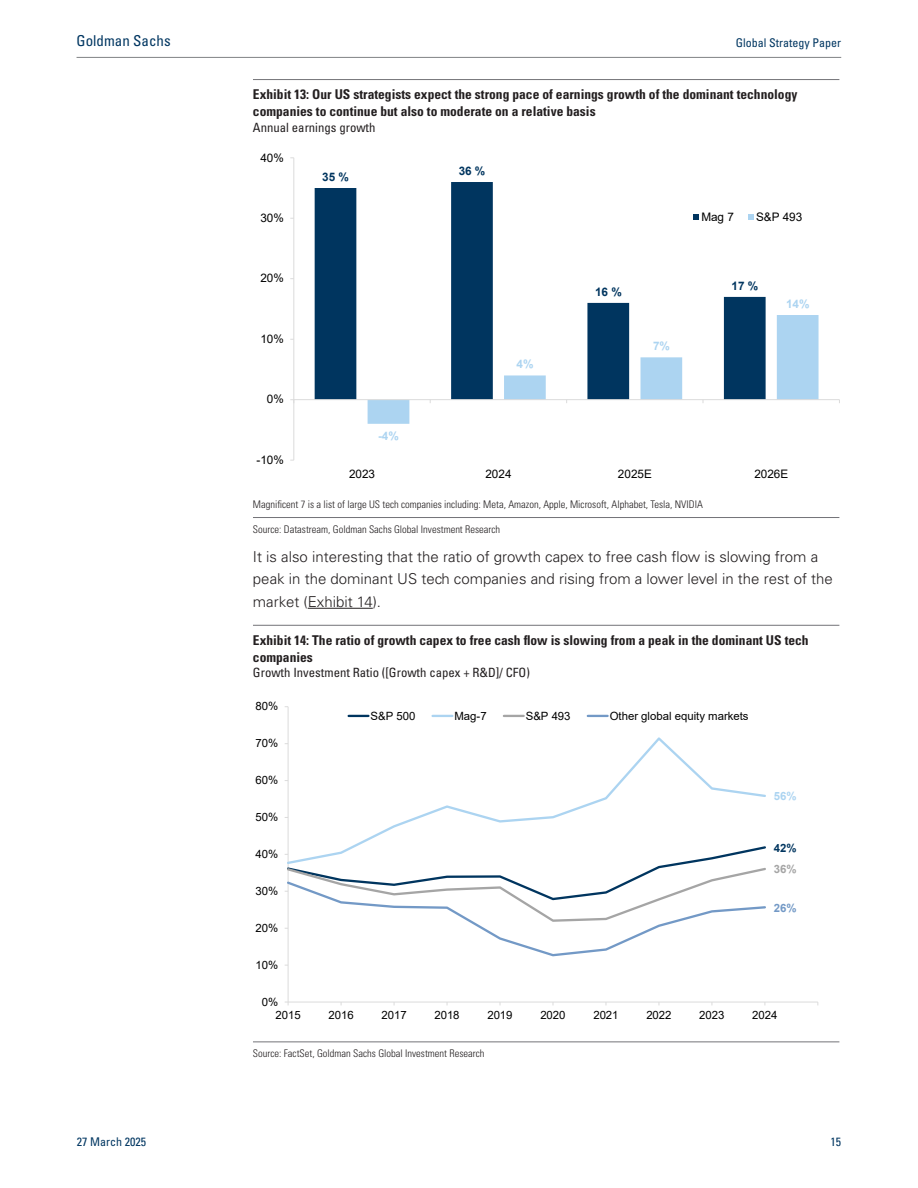
<style>
.page{position:relative;width:918px;height:1188px;background:#fff}
.page>*{position:absolute;margin:0;border:0;box-sizing:border-box;transform-origin:0 0}
.t1{font:300 15px/22.5px "Univers LT Std";color:#231f20}
.t2{font:condensed 15px "Univers LT Std";color:#003661}
.t3{font:700 condensed 13.5px/16.5px "Univers LT Std";color:#231f20}
.t4{font:condensed 12.75px "Univers LT Std";color:#231f20}
.t5{font:condensed 12px "Univers LT Std";color:#003661}
.t6{font:11.7px "Arial";color:#000}
.t7{font:700 11.7px "Arial";letter-spacing:-.005em;color:#00355f}
.t8{font:700 11.7px "Arial";color:#acd4f1}
.t9{font:11.4px "Arial";color:#000}
.t10{font:700 11.4px/21.6px "Arial";color:#00355f}
.t11{font:700 11.4px "Arial";color:#acd4f1}
.t12{font:700 11.4px "Arial";color:#7399c6}
.t13{font:300 condensed 10.5px "Univers LT Std";color:#231f20}
.s1{color:#a5a5a5}
</style>
<div class="page">
<hr style="left:308px;top:608px;width:65px;height:1px;background:#231f20">
<hr style="left:253px;top:79px;width:586px;height:1px;background:#737378">
<svg style="left:315px;top:182px;width:451px;height:217px"></svg>
<svg style="left:368px;top:315px;width:451px;height:109px"></svg>
<hr style="left:293px;top:158px;width:1px;height:302px;background:#dbdbdb">
<hr style="left:294px;top:399px;width:545px;height:1px;background:#dbdbdb">
<svg style="left:693px;top:214px;width:6px;height:6px"></svg>
<svg style="left:748px;top:214px;width:6px;height:6px"></svg>
<hr style="left:253px;top:517px;width:586px;height:1px;background:#737378">
<hr style="left:253px;top:625px;width:586px;height:1px;background:#737378">
<hr style="left:288px;top:707px;width:1px;height:295px;background:#dbdbdb">
<hr style="left:288px;top:1002px;width:530px;height:1px;background:#dbdbdb">
<svg style="left:288px;top:735px;width:478px;height:110px"></svg>
<svg style="left:285px;top:845px;width:481px;height:113px"></svg>
<svg style="left:349px;top:715px;width:19px;height:2px"></svg>
<svg style="left:433px;top:715px;width:19px;height:2px"></svg>
<hr style="left:504px;top:715px;width:20px;height:2px;background:#a5a5a5">
<hr style="left:588px;top:715px;width:20px;height:2px;background:#7399c6">
<hr style="left:253px;top:1042px;width:586px;height:1px;background:#737378">
<hr style="left:77px;top:57px;width:764px;height:1px;background:#808285">
<p class="t2" style="left:77px;top:35px;width:96px">Goldman Sachs</p>
<p class="t5" style="left:736px;top:39px;width:107px">Global Strategy Paper</p>
<p class="t3" style="left:253px;top:88px;width:546px">Exhibit 13: Our US strategists expect the strong pace of earnings growth of the dominant technology companies to continue but also to moderate on a relative basis</p>
<p class="t4" style="left:253px;top:123px;width:124px">Annual earnings growth</p>
<p class="t7" style="left:322px;top:170px;width:28px">35 %</p>
<p class="t6" style="left:260px;top:151px;width:25px">40%</p>
<p class="t7" style="left:459px;top:164px;width:28px">36 %</p>
<p class="t6" style="left:260px;top:211px;width:25px">30%</p>
<p class="t6" style="left:260px;top:272px;width:25px">20%</p>
<p class="t6" style="left:260px;top:332px;width:25px">10%</p>
<p class="t6" style="left:267px;top:393px;width:18px">0%</p>
<p class="t6" style="left:256px;top:453px;width:29px">-10%</p>
<p class="t8" style="left:378px;top:429px;width:22px">-4%</p>
<p class="t8" style="left:517px;top:358px;width:18px">4%</p>
<p class="t7" style="left:595px;top:285px;width:28px">16 %</p>
<p class="t8" style="left:653px;top:340px;width:18px">7%</p>
<p class="t6" style="left:701px;top:210px;width:34px">Mag 7</p>
<p class="t6" style="left:756px;top:210px;width:48px">S&amp;P 493</p>
<p class="t7" style="left:732px;top:279px;width:28px">17 %</p>
<p class="t8" style="left:786px;top:297px;width:25px">14%</p>
<p class="t6" style="left:349px;top:467px;width:28px">2023</p>
<p class="t6" style="left:485px;top:467px;width:28px">2024</p>
<p class="t6" style="left:618px;top:467px;width:35px">2025E</p>
<p class="t6" style="left:754px;top:467px;width:35px">2026E</p>
<p class="t13" style="left:253px;top:500px;width:451px">Magnificent 7 is a list of large US tech companies including: Meta, Amazon, Apple, Microsoft, Alphabet, Tesla, NVIDIA</p>
<p class="t13" style="left:253px;top:525px;width:249px">Source: Datastream, Goldman Sachs Global Investment Research</p>
<p class="t1" style="left:253px;top:546px;width:581px">It is also interesting that the ratio of growth capex to free cash flow is slowing from a peak in the dominant US tech companies and rising from a lower level in the rest of the market (Exhibit 14).</p>
<p class="t3" style="left:253px;top:633px;width:557px">Exhibit 14: The ratio of growth capex to free cash flow is slowing from a peak in the dominant US tech companies</p>
<p class="t4" style="left:253px;top:668px;width:278px">Growth Investment Ratio ([Growth capex + R&amp;D]/ CFO)</p>
<p class="t9" style="left:256px;top:700px;width:24px">80%</p>
<p class="t9" style="left:256px;top:737px;width:24px">70%</p>
<p class="t9" style="left:256px;top:774px;width:24px">60%</p>
<p class="t9" style="left:256px;top:811px;width:24px">50%</p>
<p class="t9" style="left:256px;top:848px;width:24px">40%</p>
<p class="t9" style="left:256px;top:885px;width:24px">30%</p>
<p class="t9" style="left:256px;top:922px;width:24px">20%</p>
<p class="t9" style="left:256px;top:958px;width:24px">10%</p>
<p class="t9" style="left:262px;top:995px;width:18px">0%</p>
<p class="t9" style="left:371px;top:709px;width:46px">S&amp;P 500</p>
<p class="t9" style="left:455px;top:709px;width:34px">Mag-7</p>
<p class="t9" style="left:526px;top:709px;width:46px">S&amp;P 493</p>
<p class="t9" style="left:610px;top:709px;width:140px">Other global equity markets</p>
<p class="t11" style="left:774px;top:790px;width:24px">56%</p>
<p class="t10" style="left:774px;top:837px;width:24px">42%<br><span class="s1">36%</span></p>
<p class="t12" style="left:774px;top:901px;width:24px">26%</p>
<p class="t9" style="left:275px;top:1009px;width:27px">2015</p>
<p class="t9" style="left:328px;top:1009px;width:27px">2016</p>
<p class="t9" style="left:381px;top:1009px;width:27px">2017</p>
<p class="t9" style="left:434px;top:1009px;width:27px">2018</p>
<p class="t9" style="left:487px;top:1009px;width:27px">2019</p>
<p class="t9" style="left:540px;top:1009px;width:27px">2020</p>
<p class="t9" style="left:593px;top:1009px;width:27px">2021</p>
<p class="t9" style="left:646px;top:1009px;width:27px">2022</p>
<p class="t9" style="left:699px;top:1009px;width:27px">2023</p>
<p class="t9" style="left:752px;top:1009px;width:27px">2024</p>
<p class="t13" style="left:253px;top:1050px;width:233px">Source: FactSet, Goldman Sachs Global Investment Research</p>
<p class="t5" style="left:77px;top:1137px;width:71px">27 March 2025</p>
<p class="t5" style="left:831px;top:1137px;width:12px">15</p>
</div>
